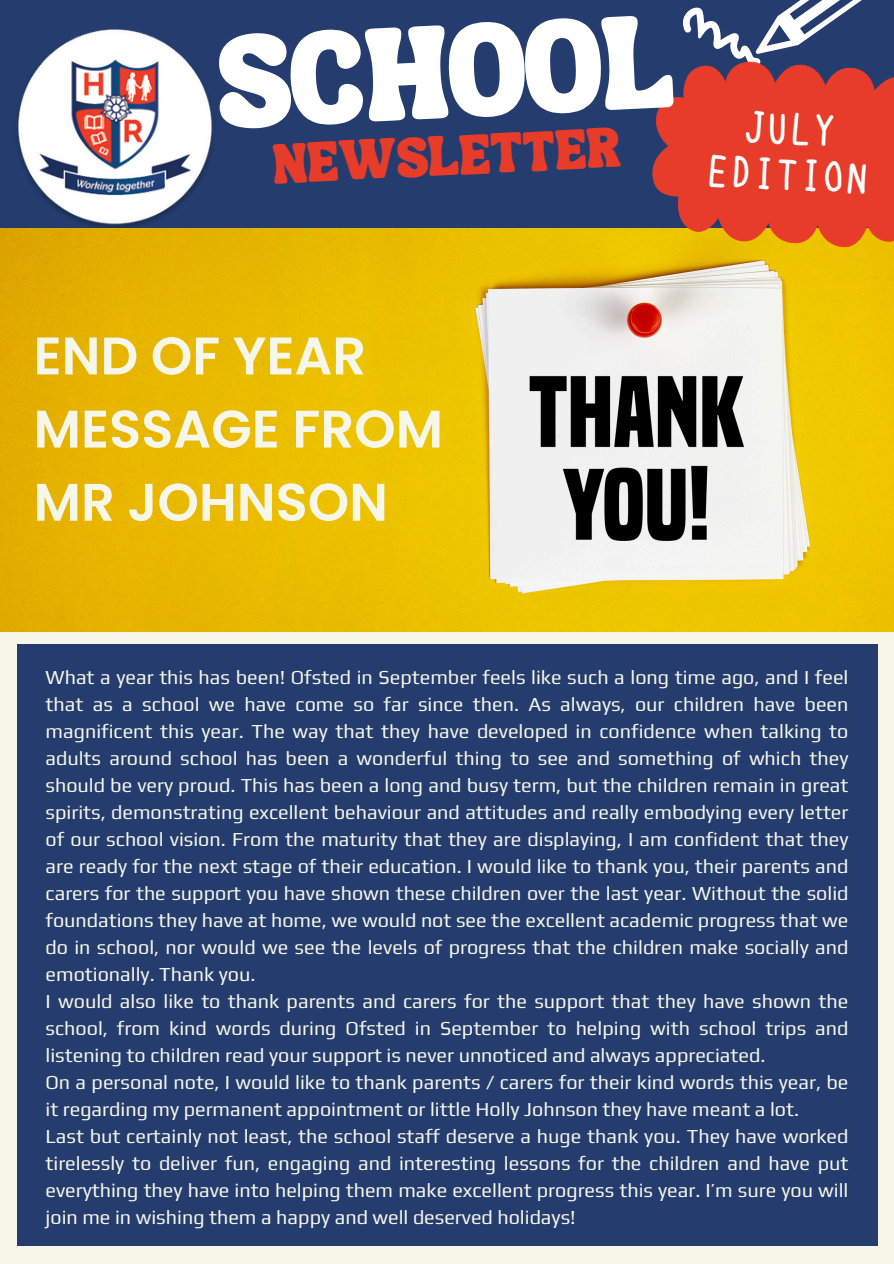
<style>
.page{position:relative;width:894px;height:1264px;background:#fff}
.page>*{position:absolute;margin:0;border:0;box-sizing:border-box;transform-origin:0 0}
.t1{font:64.5px "TANSONGBIRD";color:#fff}
.t2{font:600 52.8px/73.2px "Poppins";color:#f6f6e9}
.t3{font:46.5px/46px "uzura font";color:#fff;text-align:center}
.t4{font:27.45px "TANSONGBIRD";color:#e73c2a}
.t5{font:19.8px/27px "Play";color:#f6f6e9;text-align:justify}
</style>
<div class="page">
<div style="left:0;top:0;width:893px;height:1263px;background:#f6f6e9"></div>
<div style="left:17px;top:644px;width:859px;height:601px;background:#243d6e"></div>
<div style="left:0;top:0;width:893px;height:229px;background:#243d6e"></div>
<svg style="left:683px;top:0;width:179px;height:54px"></svg>
<img style="left:17px;top:29px;width:196px;height:199px">
<img style="left:0;top:228px;width:893px;height:403px">
<svg style="left:641px;top:54px;width:252px;height:201px"></svg>
<svg style="left:645px;top:55px;width:248px;height:198px;fill:#e73c2a"></svg>
<p class="t1" style="left:218px;top:70px;width:456px;rotate:-3deg">SCHOOL</p>
<h2 class="t4" style="left:273px;top:159px;width:349px;rotate:-3deg">NEWSLETTER</h2>
<p class="t3" style="left:709px;top:100px;width:164px;rotate:3deg">JULY<br>EDITION</p>
<p class="t2" style="left:33px;top:319px;width:411px">END OF YEAR<br>MESSAGE FROM<br>MR JOHNSON</p>
<h4 class="t5" style="left:46px;top:663px;width:804px">What a year this has been! Ofsted in September feels like such a long time ago, and I feel that as a school we have come so far since then. As always, our children have been magnificent this year. The way that they have developed in confidence when talking to adults around school has been a wonderful thing to see and something of which they should be very proud. This has been a long and busy term, but the children remain in great spirits, demonstrating excellent behaviour and attitudes and really embodying every letter of our school vision. From the maturity that they are displaying, I am confident that they are ready for the next stage of their education. I would like to thank you, their parents and carers for the support you have shown these children over the last year. Without the solid foundations they have at home, we would not see the excellent academic progress that we do in school, nor would we see the levels of progress that the children make socially and emotionally. Thank you.</h4>
<p class="t5" style="left:46px;top:987px;width:804px">I would also like to thank parents and carers for the support that they have shown the school, from kind words during Ofsted in September to helping with school trips and listening to children read your support is never unnoticed and always appreciated.</p>
<p class="t5" style="left:46px;top:1068px;width:804px">On a personal note, I would like to thank parents / carers for their kind words this year, be it regarding my permanent appointment or little Holly Johnson they have meant a lot.</p>
<h3 class="t5" style="left:46px;top:1122px;width:804px">Last but certainly not least, the school staff deserve a huge thank you. They have worked tirelessly to deliver fun, engaging and interesting lessons for the children and have put everything they have into helping them make excellent progress this year. I’m sure you will join me in wishing them a happy and well deserved holidays!</h3>
</div>
